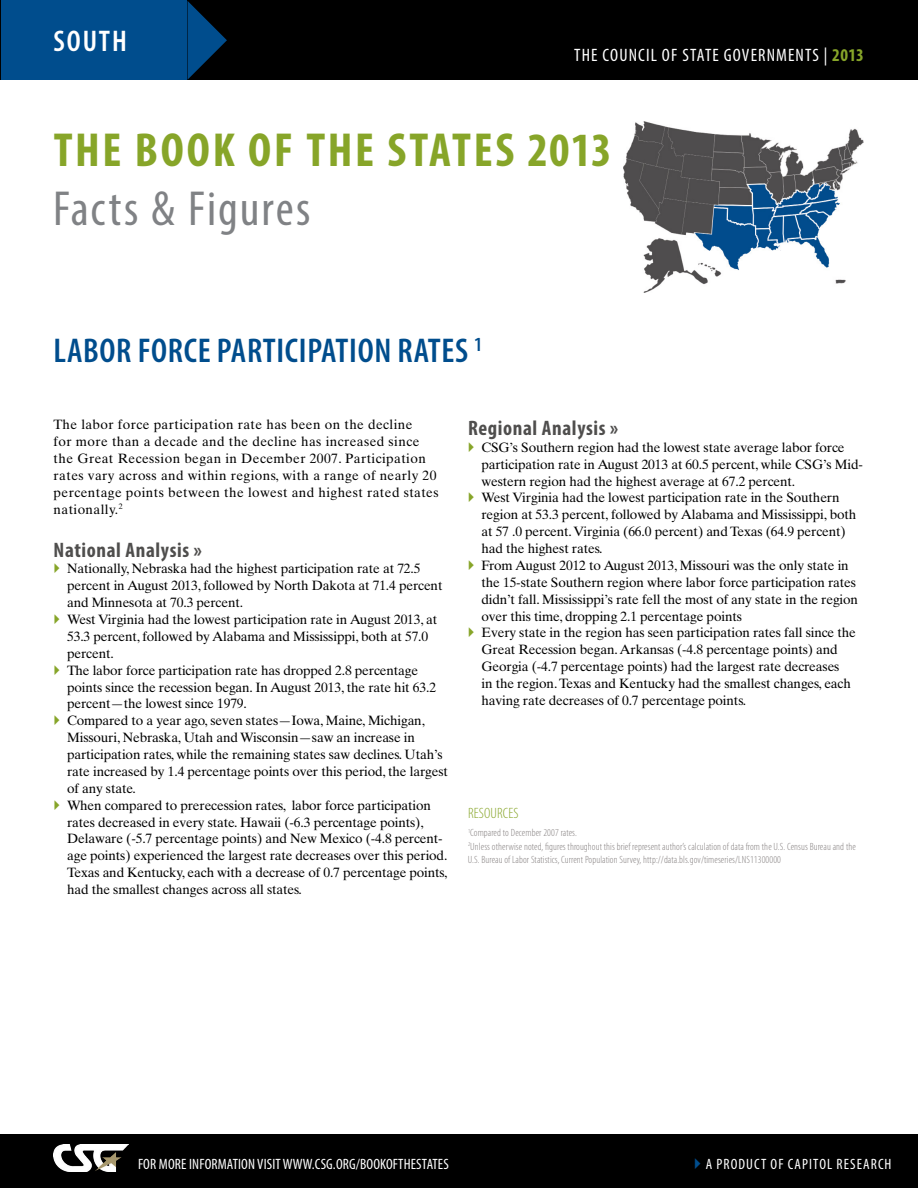
<style>
.page{position:relative;width:918px;height:1188px;background:#fff}
.page>*{position:absolute;margin:0;border:0;box-sizing:border-box;transform-origin:0 0}
.t1{font:condensed 49.5px "Myriad Pro";letter-spacing:.04em;color:#808285}
.t2{font:700 condensed 48px "Myriad Pro";letter-spacing:.055em;color:#87a529}
.t3{font:600 condensed 34.5px "Myriad Pro";letter-spacing:.02em;color:#004d8d}
.t4{font:600 condensed 30px "Myriad Pro";letter-spacing:.06em;color:#fff}
.t5{font:700 condensed 21px "Myriad Pro";letter-spacing:.03em;color:#4f4e4d}
.t6{font:condensed 18px "Myriad Pro";letter-spacing:.065em;color:#fff}
.t7{font:condensed 15px "Myriad Pro";letter-spacing:.01em;color:#fff}
.t8{font:condensed 15px "Myriad Pro";letter-spacing:.07em;color:#fff}
.t9{font:300 condensed 15px "Myriad Pro";letter-spacing:.01em;color:#87a529}
.t10{font:13.5px/16.8px "Times Ten LT";letter-spacing:-.01em;color:#000}
.t11{font:13.5px/16.8px "Times Ten LT";letter-spacing:.03em;color:#000}
.t12{font:300 condensed 10.5px/13.5px "Myriad Pro";letter-spacing:.01em;color:#868181}
.s1{font-weight:700;color:#87a529}
</style>
<div class="page">
<div style="left:0;top:0;width:918px;height:80px;background:#000"></div>
<div style="left:0;top:1134px;width:918px;height:54px;background:#000"></div>
<svg style="left:188px;top:1px;width:39px;height:78px"></svg>
<div style="left:2px;top:0;width:186px;height:80px;background:#004d8d"></div>
<img style="left:53px;top:1144px;width:76px;height:28px">
<img style="left:623px;top:122px;width:241px;height:170px">
<h3 class="t4" style="left:54px;top:23px;width:75px">SOUTH</h3>
<h3 class="t6" style="left:574px;top:44px;width:291px">THE COUNCIL OF STATE GOVERNMENTS | <span class="s1">2013</span></h3>
<h2 class="t2" style="left:54px;top:120px;width:559px">THE BOOK OF THE STATES 2013</h2>
<h1 class="t1" style="left:53px;top:179px;width:259px">Facts &amp; Figures</h1>
<h3 class="t3" style="left:54px;top:330px;width:430px">LABOR FORCE PARTICIPATION RATES <sup>1</sup></h3>
<p class="t11" style="left:54px;top:416px;width:387px">The labor force participation rate has been on the decline<br>for more than a decade and the decline has increased since the Great Recession began in December 2007. Participation rates vary across and within regions, with a range of nearly 20 percentage points between the lowest and highest rated states nationally.<sup>2</sup></p>
<h3 class="t5" style="left:54px;top:536px;width:150px">National Analysis »</h3>
<p class="t10" style="left:67px;top:560px;width:382px">Nationally, Nebraska had the highest participation rate at 72.5 percent in August 2013, followed by North Dakota at 71.4 percent and Minnesota at 70.3 percent.<br>West Virginia had the lowest participation rate in August 2013, at 53.3 percent, followed by Alabama and Mississippi, both at 57.0 percent.<br>The labor force participation rate has dropped 2.8 percentage points since the recession began. In August 2013, the rate hit 63.2 percent—the lowest since 1979.<br>Compared to a year ago, seven states—Iowa, Maine, Michigan, Missouri, Nebraska, Utah and Wisconsin—saw an increase in participation rates, while the remaining states saw declines. Utah’s rate increased by 1.4 percentage points over this period, the largest of any state.<br>When compared to prerecession rates, labor force participation rates decreased in every state. Hawaii (-6.3 percentage points), Delaware (-5.7 percentage points) and New Mexico (-4.8 percent&shy;age points) experienced the largest rate decreases over this period.<br>Texas and Kentucky, each with a decrease of 0.7 percentage points, had the smallest changes across all states.</p>
<h3 class="t5" style="left:468px;top:415px;width:152px">Regional Analysis »</h3>
<p class="t10" style="left:481px;top:439px;width:383px">CSG’s Southern region had the lowest state average labor force participation rate in August 2013 at 60.5 percent, while CSG’s Mid&shy;western region had the highest average at 67.2 percent.<br>West Virginia had the lowest participation rate in the Southern region at 53.3 percent, followed by Alabama and Mississippi, both at 57 .0 percent. Virginia (66.0 percent) and Texas (64.9 percent) had the highest rates.<br>From August 2012 to August 2013, Missouri was the only state in the 15-state Southern region where labor force participation rates didn’t fall. Mississippi’s rate fell the most of any state in the region over this time, dropping 2.1 percentage points<br>Every state in the region has seen participation rates fall since the Great Recession began. Arkansas (-4.8 percentage points) and Georgia (-4.7 percentage points) had the largest rate decreases<br>in the region. Texas and Kentucky had the smallest changes, each having rate decreases of 0.7 percentage points.</p>
<p class="t9" style="left:468px;top:804px;width:52px">RESOURCES</p>
<p class="t12" style="left:468px;top:826px;width:389px"><sup>1</sup>Compared to December 2007 rates.<br><sup>2</sup>Unless otherwise noted, figures throughout this brief represent author’s calculation of data from the U.S. Census Bureau and the<br>U.S. Bureau of Labor Statistics, Current Population Survey, http://data.bls.gov/timeseries/LNS11300000</p>
<p class="t7" style="left:138px;top:1154px;width:312px">FOR MORE INFORMATION VISIT WWW.CSG.ORG/BOOKOFTHESTATES</p>
<p class="t8" style="left:706px;top:1154px;width:187px">A PRODUCT OF CAPITOL RESEARCH</p>
</div>
